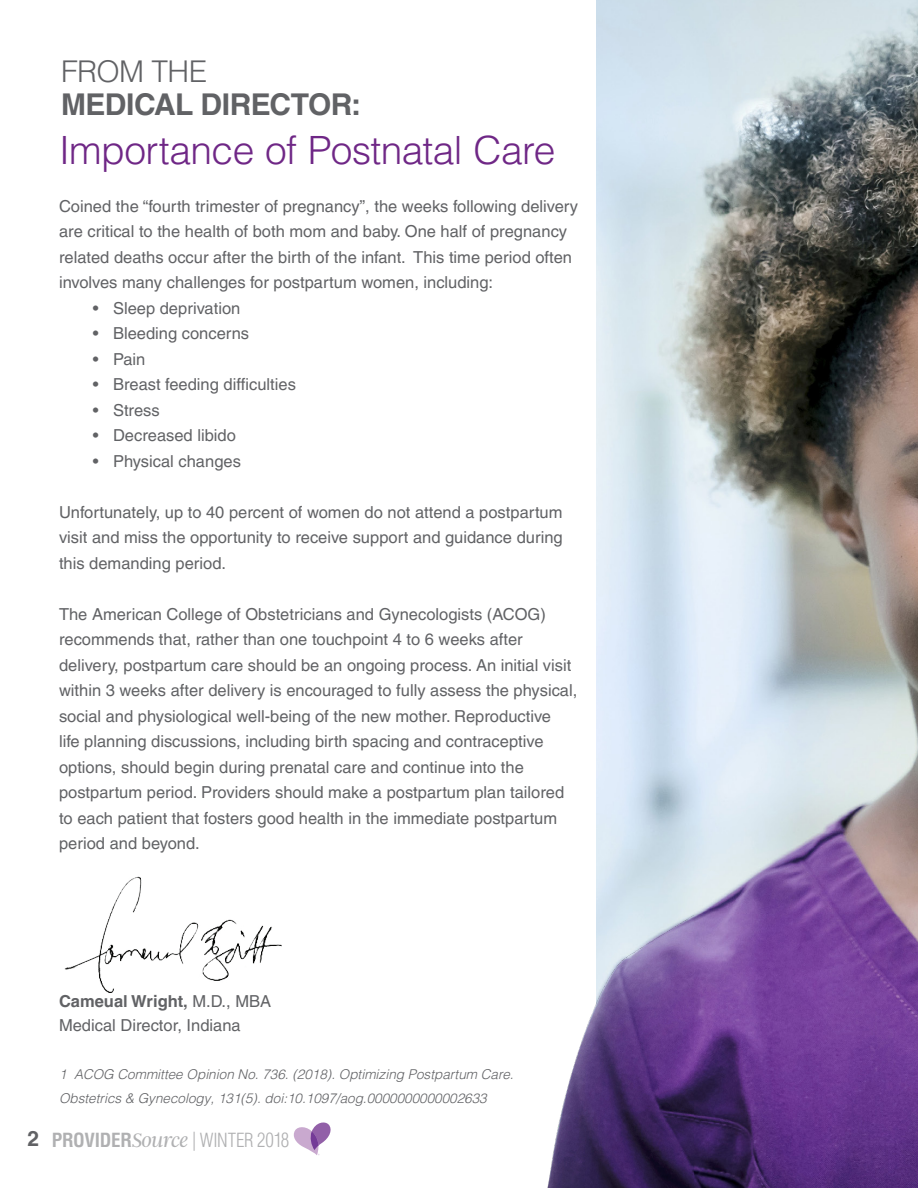
<style>
.page{position:relative;width:918px;height:1188px;background:#fff}
.page>*{position:absolute;margin:0;border:0;box-sizing:border-box;transform-origin:0 0}
.t1{font:300 39px "Helvetica LT Pro";letter-spacing:-.015em;color:#6f2786}
.Bullets_Gray{font:700 30px/33px "Helvetica LT Pro";letter-spacing:-.025em;color:#616265}
.t2{font:300 condensed 19.05px "Helvetica LT Pro";letter-spacing:-.01em;color:#616265}
.Body_Copy_Gray{font:16.5px/25.5px "Helvetica LT Pro";color:#616265}
.Bullets_Gray-2{font:16.5px "Helvetica LT Pro";color:#616265}
.Body_Copy_Gray-2{font:700 16.5px "Helvetica LT Pro";color:#616265}
.Bullets_Gray-3{font:italic 300 13.5px/24px "Helvetica LT Pro";color:#616265}
.s1{font-weight:300}
.s2{font-weight:400}
.s3{font-weight:700;font-stretch:normal;font-size:21px}
.s4{font-weight:700}
.s5{font-family:"Argent CF";font-style:italic;font-stretch:normal;font-size:21.45px}
</style>
<div class="page">
<svg style="left:294px;top:1122px;width:37px;height:33px"></svg>
<img style="left:596px;top:0;width:322px;height:1188px">
<img style="left:64px;top:876px;width:218px;height:117px">
<img style="left:547px;top:908px;width:146px;height:280px">
<p class="Bullets_Gray" style="left:61px;top:55px;width:302px"><span class="s1">FROM THE<br></span>MEDICAL DIRECTOR:</p>
<p class="t1" style="left:59px;top:125px;width:498px">Importance of Postnatal Care</p>
<p class="Body_Copy_Gray" style="left:59px;top:193px;width:521px">Coined the “fourth trimester of pregnancy”, the weeks following delivery are critical to the health of both mom and baby. One half of pregnancy related deaths occur after the birth of the infant. This time period often involves many challenges for postpartum women, including:</p>
<p class="Body_Copy_Gray" style="left:93px;top:295px;width:149px">• Sleep deprivation</p>
<p class="Body_Copy_Gray" style="left:93px;top:320px;width:158px">• Bleeding concerns</p>
<p class="Body_Copy_Gray" style="left:93px;top:346px;width:54px">• Pain</p>
<p class="Body_Copy_Gray" style="left:93px;top:371px;width:205px">• Breast feeding difficulties</p>
<p class="Body_Copy_Gray" style="left:93px;top:397px;width:69px">• Stress</p>
<p class="Body_Copy_Gray" style="left:93px;top:422px;width:145px">• Decreased libido</p>
<p class="Body_Copy_Gray" style="left:93px;top:448px;width:150px">• Physical changes</p>
<p class="Body_Copy_Gray" style="left:59px;top:499px;width:505px;text-align:justify">Unfortunately, up to 40 percent of women do not attend a postpartum visit and miss the opportunity to receive support and guidance during this demanding period.</p>
<p class="Body_Copy_Gray" style="left:59px;top:601px;width:520px">The American College of Obstetricians and Gynecologists (ACOG) recommends that, rather than one touchpoint 4 to 6 weeks after delivery, postpartum care should be an ongoing process. An initial visit within 3 weeks after delivery is encouraged to fully assess the physical, social and physiological well-being of the new mother. Reproductive<br>life planning discussions, including birth spacing and contraceptive options, should begin during prenatal care and continue into the postpartum period. Providers should make a postpartum plan tailored to each patient that fosters good health in the immediate postpartum period and beyond.</p>
<p class="Body_Copy_Gray-2" style="left:59px;top:991px;width:214px">Cameual Wright, <span class="s2">M.D., MBA</span></p>
<p class="Bullets_Gray-2" style="left:59px;top:1015px;width:183px">Medical Director, Indiana</p>
<p class="Bullets_Gray-3" style="left:59px;top:1062px;width:456px">1 ACOG Committee Opinion No. 736. (2018). Optimizing Postpartum Care.<br>Obstetrics &amp; Gynecology, 131(5). doi:10.1097/aog.0000000000002633</p>
<p class="t2" style="left:27px;top:1128px;width:264px"><span class="s3">2</span> <span class="s4">PROVIDER</span><span class="s5">Source</span> | WINTER 2018</p>
</div>
